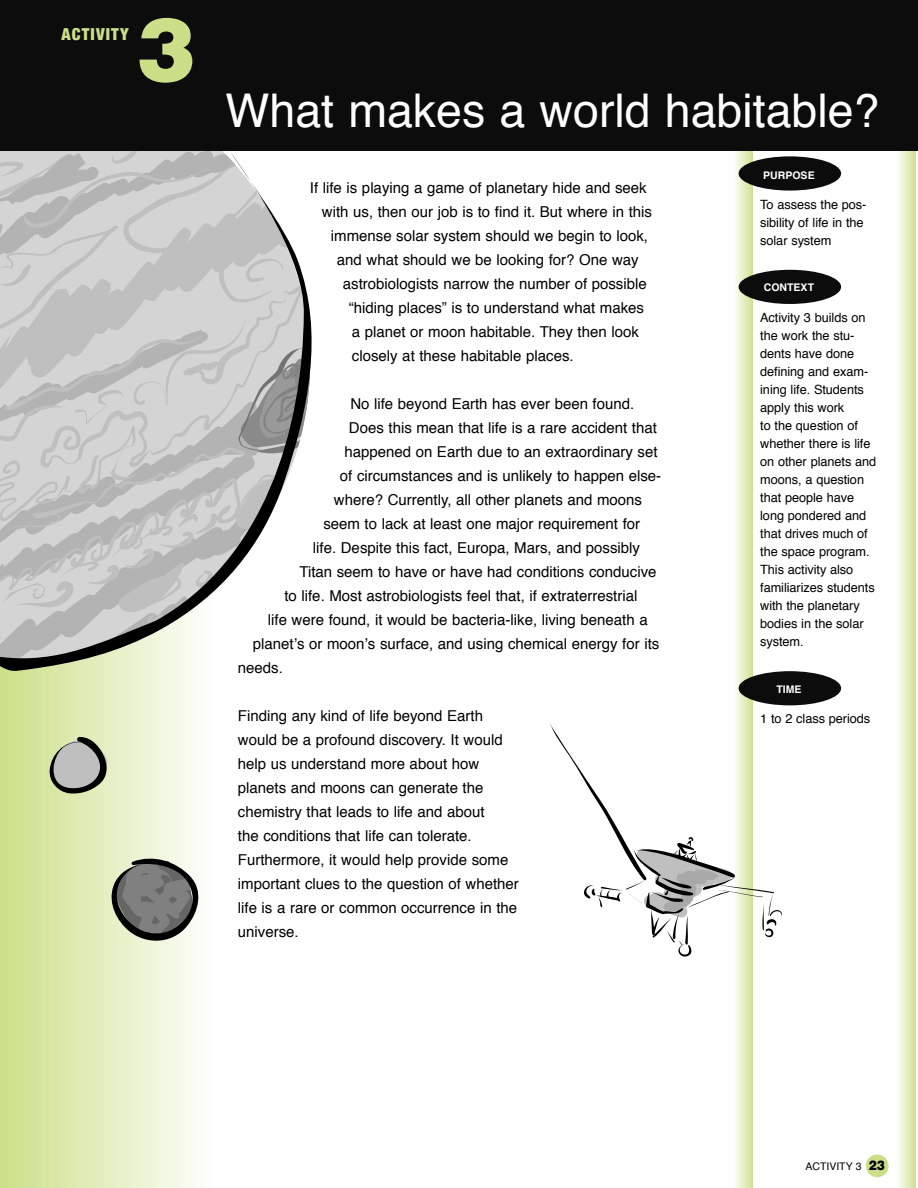
<style>
.page{position:relative;width:918px;height:1188px;background:#fff}
.page>*{position:absolute;margin:0;border:0;box-sizing:border-box;transform-origin:0 0}
.t1{font:900 90px "Helvetica";color:#cadf88}
.t2{font:46.5px "Helvetica";color:#fff}
.t3{font:900 condensed 16.5px "Helvetica Neue";letter-spacing:.07em;color:#cadf88}
.t4{font:15px/24px "Helvetica";color:#000}
.t5{font:12.75px/18px "Helvetica";letter-spacing:-.005em;color:#000}
.t6{font:700 10.5px "Helvetica";color:#fff}
.t7{font:10.5px "Helvetica";color:#000}
.s1{font-weight:900;font-size:13.5px}
</style>
<div class="page">
<div style="left:0;top:0;width:216px;height:1188px;background:linear-gradient(to right,#cadf89,#fffffe)"></div>
<svg style="left:0;top:151px;width:312px;height:521px;background:#c7c7c6"></svg>
<svg style="left:46px;top:737px;width:62px;height:62px;background:#a4aa95"></svg>
<svg style="left:107px;top:854px;width:97px;height:92px;background:#94968d"></svg>
<div style="left:733px;top:54px;width:20px;height:1134px;background:linear-gradient(to right,#fefefd,#d0e296)"></div>
<svg style="left:898px;top:151px;width:18px;height:1037px;background:#e5efc4"></svg>
<div style="left:0;top:0;width:918px;height:151px;background:#0c0c0d"></div>
<svg style="left:550px;top:722px;width:232px;height:238px"></svg>
<div style="left:739px;top:156px;width:102px;height:35px;background:#0c0c0d;border-radius:50%"></div>
<div style="left:739px;top:270px;width:102px;height:34px;background:#0c0c0d;border-radius:50%"></div>
<div style="left:739px;top:671px;width:102px;height:34px;background:#0c0c0d;border-radius:50%"></div>
<div style="left:866px;top:1155px;width:23px;height:22px;background:#cadf88;border-radius:50%"></div>
<p class="t3" style="left:62px;top:24px;width:69px">ACTIVITY</p>
<h1 class="t1" style="left:136px;top:-5px;width:62px">3</h1>
<h2 class="t2" style="left:226px;top:71px;width:655px">What makes a world habitable?</h2>
<p class="t4" style="left:310px;top:175px;width:338px">If life is playing a game of planetary hide and seek</p>
<p class="t4" style="left:322px;top:199px;width:332px">with us, then our job is to find it. But where in this</p>
<p class="t4" style="left:331px;top:223px;width:319px">immense solar system should we begin to look,</p>
<p class="t4" style="left:337px;top:247px;width:303px">and what should we be looking for? One way</p>
<p class="t4" style="left:343px;top:271px;width:305px">astrobiologists narrow the number of possible</p>
<p class="t4" style="left:349px;top:295px;width:297px">“hiding places” is to understand what makes</p>
<p class="t4" style="left:352px;top:319px;width:289px">a planet or moon habitable. They then look</p>
<p class="t4" style="left:352px;top:343px;width:223px">closely at these habitable places.</p>
<p class="t4" style="left:350px;top:391px;width:285px">No life beyond Earth has ever been found.</p>
<p class="t4" style="left:349px;top:415px;width:310px">Does this mean that life is a rare accident that</p>
<p class="t4" style="left:344px;top:439px;width:315px">happened on Earth due to an extraordinary set</p>
<p class="t4" style="left:340px;top:463px;width:323px">of circumstances and is unlikely to happen else-</p>
<p class="t4" style="left:334px;top:487px;width:310px">where? Currently, all other planets and moons</p>
<p class="t4" style="left:323px;top:511px;width:318px">seem to lack at least one major requirement for</p>
<p class="t4" style="left:313px;top:535px;width:329px">life. Despite this fact, Europa, Mars, and possibly</p>
<p class="t4" style="left:299px;top:559px;width:359px">Titan seem to have or have had conditions conducive</p>
<p class="t4" style="left:284px;top:583px;width:355px">to life. Most astrobiologists feel that, if extraterrestrial</p>
<p class="t4" style="left:268px;top:607px;width:381px">life were found, it would be bacteria-like, living beneath a</p>
<p class="t4" style="left:253px;top:631px;width:408px">planet’s or moon’s surface, and using chemical energy for its</p>
<p class="t4" style="left:238px;top:655px;width:47px">needs.</p>
<p class="t4" style="left:238px;top:703px;width:282px">Finding any kind of life beyond Earth would be a profound discovery. It would help us understand more about how planets and moons can generate the chemistry that leads to life and about<br>the conditions that life can tolerate.<br>Furthermore, it would help provide some important clues to the question of whether life is a rare or common occurrence in the universe.</p>
<p class="t6" style="left:763px;top:166px;width:53px">PURPOSE</p>
<p class="t5" style="left:760px;top:195px;width:108px">To assess the pos&shy;sibility of life in the solar system</p>
<p class="t6" style="left:764px;top:278px;width:52px">CONTEXT</p>
<p class="t5" style="left:760px;top:308px;width:118px">Activity 3 builds on the work the stu&shy;dents have done defining and exam&shy;ining life. Students apply this work<br>to the question of whether there is life on other planets and moons, a question that people have long pondered and that drives much of the space program.<br>This activity also familiarizes students with the planetary bodies in the solar system.</p>
<p class="t6" style="left:776px;top:680px;width:27px">TIME</p>
<p class="t5" style="left:760px;top:710px;width:112px">1 to 2 class periods</p>
<p class="t7" style="left:805px;top:1157px;width:81px">ACTIVITY 3 <span class="s1">23</span></p>
</div>
